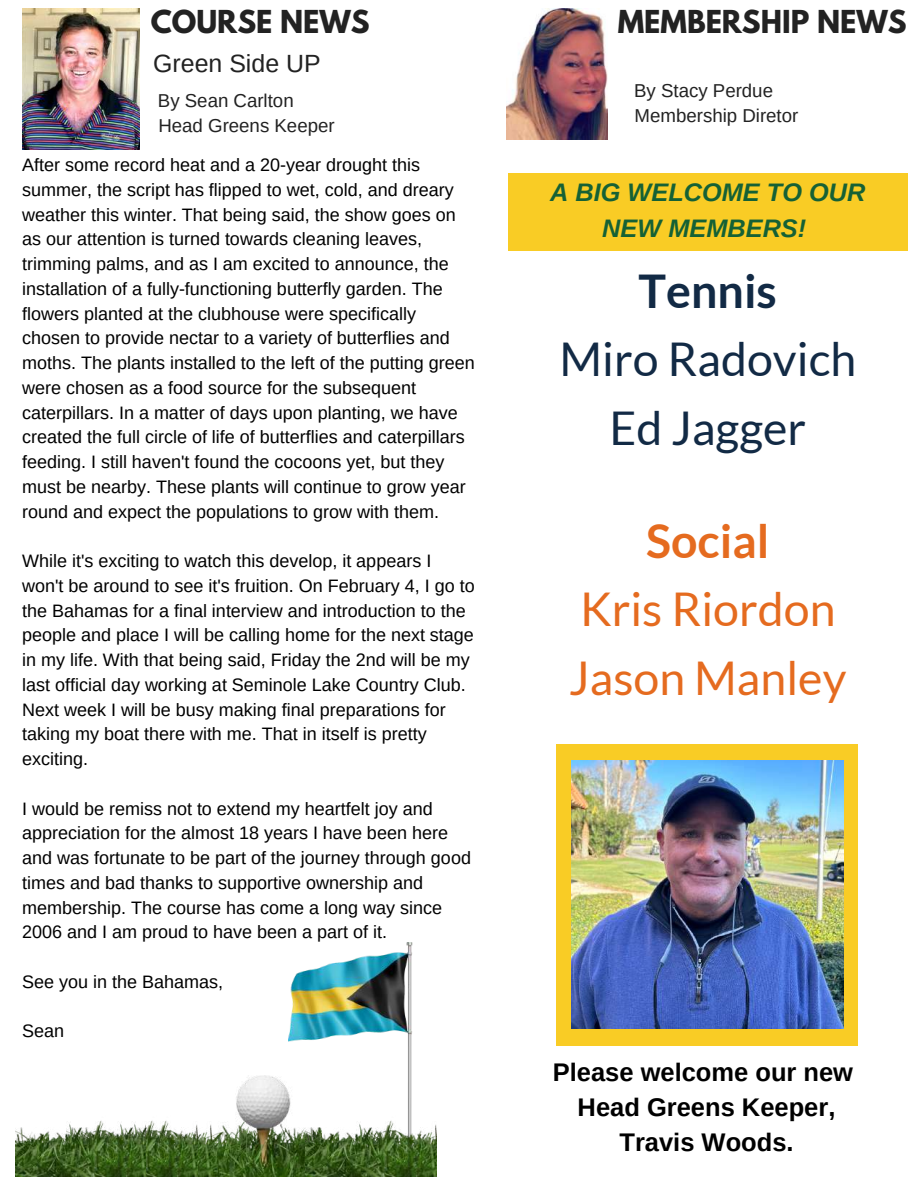
<style>
.page{position:relative;width:918px;height:1188px;background:#fff}
.page>*{position:absolute;margin:0;border:0;box-sizing:border-box;transform-origin:0 0}
.t1{font:46.5px/68.7px "Lato";color:#e56b1f}
.t2{font:46.5px/68.7px "Lato";color:#122a45;text-align:center}
.t3{font:700 46.5px "Lato";color:#122a45}
.t4{font:700 46.5px "Lato";color:#e56b1f}
.t5{font:700 28.05px "League Spartan";color:#222}
.t6{font:700 25.5px/34.8px "Arimo";color:#000;text-align:center}
.t7{font:italic 700 25.35px/36.2px "Arimo";color:#156135;text-align:center}
.t8{font:24.9px "Arimo";color:#222}
.t9{font:18.6px/25.3px "Arimo";color:#222}
.t10{font:18px/24.8px "Arimo";color:#000}
</style>
<div class="page">
<img style="left:22px;top:9px;width:117px;height:141px">
<div style="left:508px;top:173px;width:399px;height:77px;background:#f9cc25"></div>
<img style="left:507px;top:9px;width:100px;height:130px">
<img style="left:197px;top:1075px;width:109px;height:101px">
<img style="left:146px;top:1121px;width:51px;height:55px">
<img style="left:15px;top:1121px;width:131px;height:55px">
<img style="left:288px;top:943px;width:125px;height:213px">
<img style="left:306px;top:1075px;width:130px;height:101px">
<div style="left:556px;top:744px;width:301px;height:301px;background:#f9cc25"></div>
<img style="left:571px;top:760px;width:273px;height:269px">
<h2 class="t5" style="left:151px;top:7px;width:220px">COURSE NEWS</h2>
<h3 class="t8" style="left:153px;top:50px;width:169px">Green Side UP</h3>
<p class="t9" style="left:158px;top:88px;width:178px">By Sean Carlton<br>Head Greens Keeper</p>
<p class="t10" style="left:22px;top:152px;width:454px">After some record heat and a 20-year drought this summer, the script has flipped to wet, cold, and dreary weather this winter. That being said, the show goes on as our attention is turned towards cleaning leaves, trimming palms, and as I am excited to announce, the installation of a fully-functioning butterfly garden. The flowers planted at the clubhouse were specifically chosen to provide nectar to a variety of butterflies and moths. The plants installed to the left of the putting green were chosen as a food source for the subsequent caterpillars. In a matter of days upon planting, we have created the full circle of life of butterflies and caterpillars feeding. I still haven't found the cocoons yet, but they must be nearby. These plants will continue to grow year round and expect the populations to grow with them.</p>
<p class="t10" style="left:22px;top:548px;width:454px">While it's exciting to watch this develop, it appears I won't be around to see it's fruition. On February 4, I go to the Bahamas for a final interview and introduction to the people and place I will be calling home for the next stage in my life. With that being said, Friday the 2nd will be my last official day working at Seminole Lake Country Club.<br>Next week I will be busy making final preparations for taking my boat there with me. That in itself is pretty exciting.</p>
<p class="t10" style="left:22px;top:796px;width:450px">I would be remiss not to extend my heartfelt joy and appreciation for the almost 18 years I have been here and was fortunate to be part of the journey through good times and bad thanks to supportive ownership and membership. The course has come a long way since 2006 and I am proud to have been a part of it.</p>
<p class="t10" style="left:22px;top:969px;width:202px">See you in the Bahamas,</p>
<p class="t10" style="left:22px;top:1019px;width:44px">Sean</p>
<h2 class="t5" style="left:618px;top:7px;width:290px">MEMBERSHIP NEWS</h2>
<p class="t9" style="left:634px;top:78px;width:166px">By Stacy Perdue<br>Membership Diretor</p>
<h3 class="t7" style="left:550px;top:174px;width:317px">A BIG WELCOME TO OUR<br>NEW MEMBERS!</h3>
<h1 class="t3" style="left:639px;top:262px;width:140px">Tennis</h1>
<h1 class="t2" style="left:559px;top:324px;width:298px">Miro Radovich<br>Ed Jagger</h1>
<h1 class="t4" style="left:646px;top:512px;width:125px">Social</h1>
<h1 class="t1" style="left:569px;top:574px;width:279px">Kris Riordon<br>Jason Manley</h1>
<h3 class="t6" style="left:553px;top:1055px;width:302px">Please welcome our new<br>Head Greens Keeper,<br>Travis Woods.</h3>
</div>
